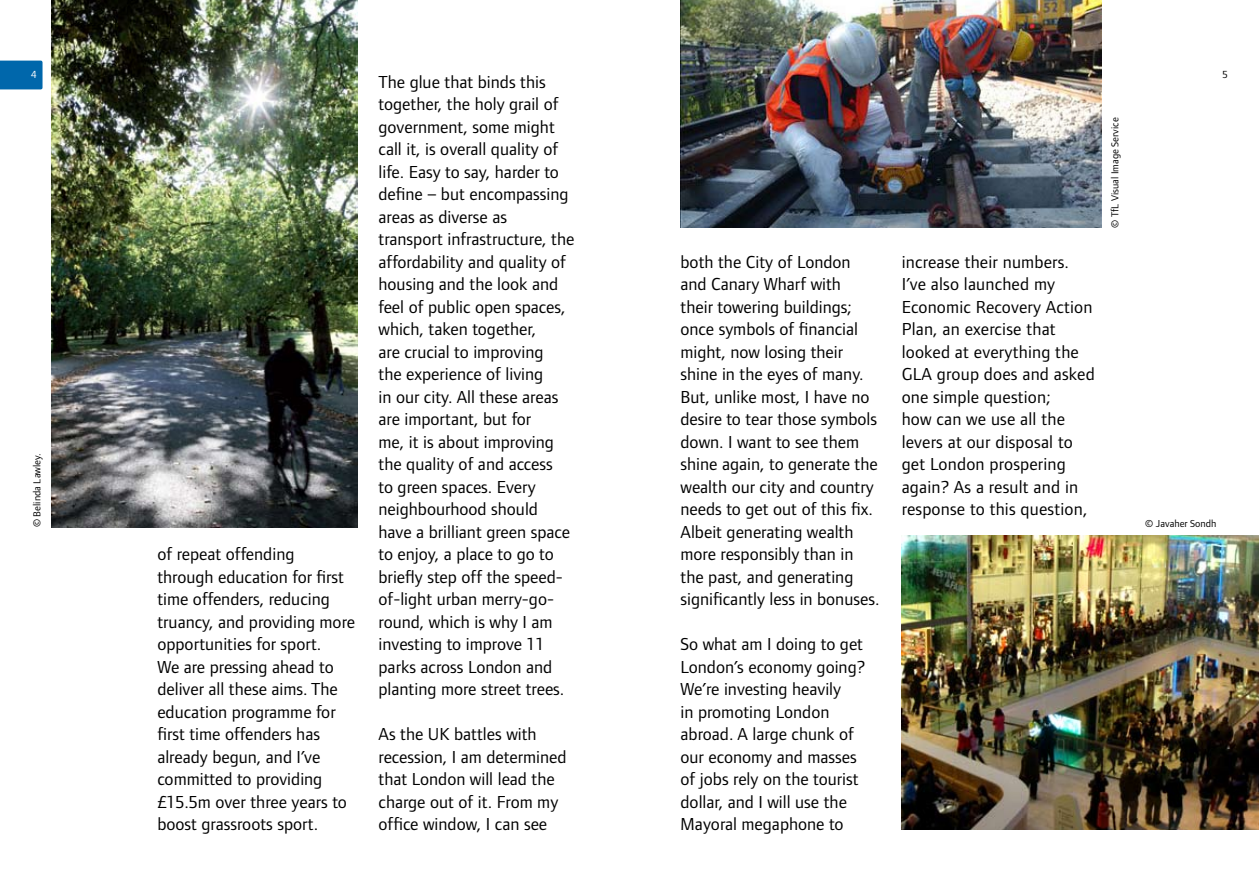
<style>
.page{position:relative;width:1259px;height:893px;background:#fff}
.page>*{position:absolute;margin:0;border:0;box-sizing:border-box;transform-origin:0 0}
.t1{font:18px/22.5px "Foundry Form Sans";color:#000}
.t2{font:10.65px "Foundry Form Sans";color:#fff}
.t3{font:10.65px "Foundry Form Sans";color:#000}
.t4{font:10.5px "Foundry Form Sans";color:#000}
</style>
<div class="page">
<svg style="left:0;top:61px;width:43px;height:28px"></svg>
<img style="left:51px;top:0;width:306px;height:527px">
<img style="left:680px;top:0;width:421px;height:228px">
<img style="left:901px;top:535px;width:358px;height:294px">
<p class="t2" style="left:31px;top:69px;width:7px">4</p>
<p class="t3" style="left:1222px;top:69px;width:7px">5</p>
<p class="t1" style="left:378px;top:70px;width:197px">The glue that binds this together, the holy grail of government, some might call it, is overall quality of life. Easy to say, harder to define – but encompassing areas as diverse as transport infrastructure, the affordability and quality of housing and the look and feel of public open spaces, which, taken together,<br>are crucial to improving<br>the experience of living<br>in our city. All these areas are important, but for<br>me, it is about improving the quality of and access<br>to green spaces. Every neighbourhood should have a brilliant green space to enjoy, a place to go to briefly step off the speed&shy;of-light urban merry-go&shy;round, which is why I am investing to improve 11 parks across London and planting more street trees.</p>
<p class="t1" style="left:378px;top:723px;width:189px">As the UK battles with recession, I am determined that London will lead the charge out of it. From my office window, I can see</p>
<p class="t4" style="left:1109px;top:227px;width:111px;rotate:-90deg">© TfL Visual Image Service</p>
<p class="t1" style="left:680px;top:250px;width:200px">both the City of London and Canary Wharf with<br>their towering buildings; once symbols of financial might, now losing their shine in the eyes of many.<br>But, unlike most, I have no desire to tear those symbols down. I want to see them shine again, to generate the wealth our city and country needs to get out of this fix.<br>Albeit generating wealth more responsibly than in the past, and generating significantly less in bonuses.</p>
<p class="t1" style="left:680px;top:633px;width:186px">So what am I doing to get<br>London’s economy going?<br>We’re investing heavily<br>in promoting London abroad. A large chunk of our economy and masses of jobs rely on the tourist dollar, and I will use the<br>Mayoral megaphone to</p>
<p class="t1" style="left:901px;top:250px;width:195px">increase their numbers.<br>I’ve also launched my<br>Economic Recovery Action<br>Plan, an exercise that looked at everything the<br>GLA group does and asked one simple question;<br>how can we use all the levers at our disposal to get London prospering again? As a result and in response to this question,</p>
<p class="t4" style="left:31px;top:527px;width:76px;rotate:-90deg">© Belinda Lawley.</p>
<p class="t4" style="left:1145px;top:517px;width:73px">© Javaher Sondh</p>
<p class="t1" style="left:157px;top:543px;width:199px">of repeat offending through education for first time offenders, reducing truancy, and providing more opportunities for sport.<br>We are pressing ahead to deliver all these aims. The education programme for first time offenders has already begun, and I’ve committed to providing £15.5m over three years to boost grassroots sport.</p>
</div>
